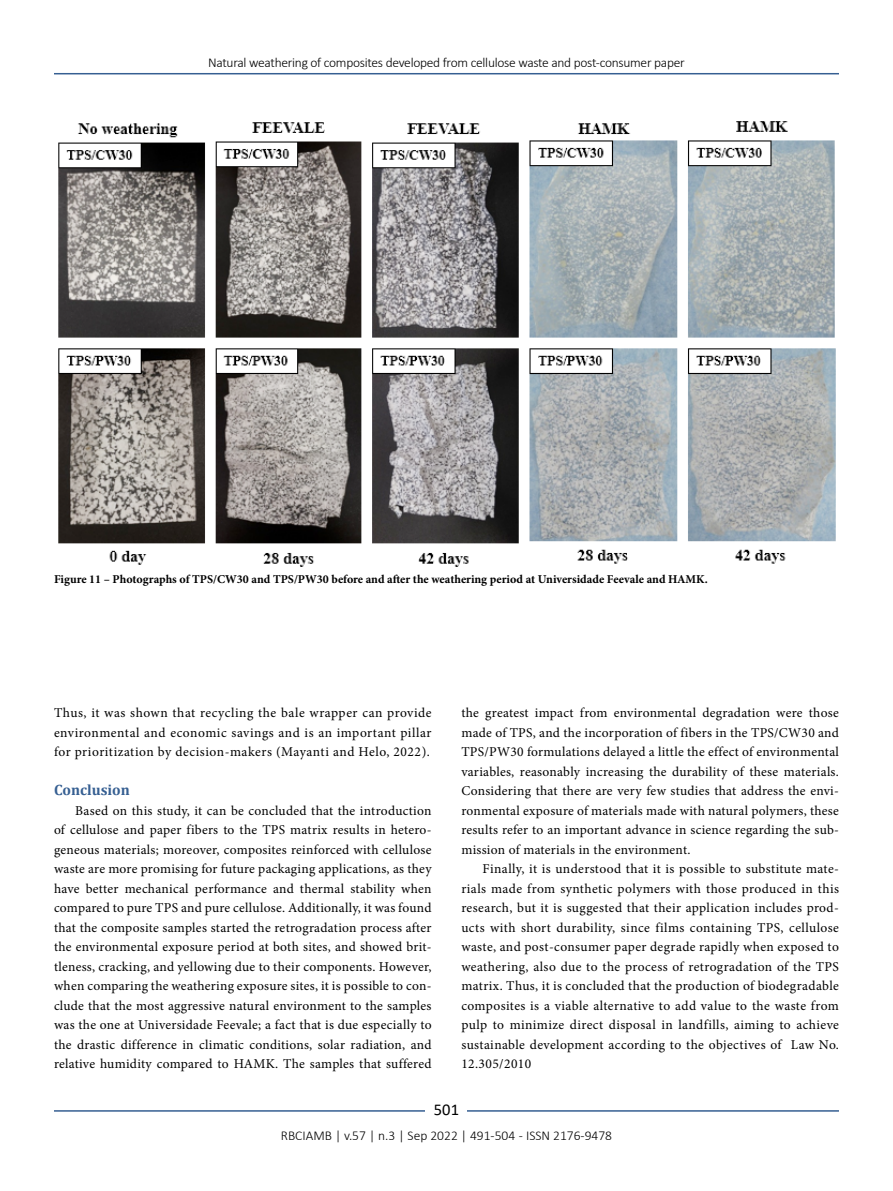
<style>
.page{position:relative;width:893px;height:1191px;background:#fff}
.page>*{position:absolute;margin:0;border:0;box-sizing:border-box;transform-origin:0 0}
.t1{font:16.5px "Calibri";color:#000}
.t2{font:700 15px "Cambria";color:#365f92}
.t3{font:13.5px/19.5px "Minion Pro";letter-spacing:.02em;color:#000;text-align:justify}
.t4{font:300 13.5px "Calibri";letter-spacing:-.02em;color:#000}
.t5{font:300 13.5px "Calibri";color:#000}
.t6{font:700 12px "Minion Pro";color:#000}
</style>
<div class="page">
<hr style="left:54px;top:73px;width:785px;height:1px;background:#365f92">
<hr style="left:54px;top:1110px;width:785px;height:1px;background:#365f92">
<div style="left:426px;top:1096px;width:41px;height:26px;background:#fff"></div>
<img style="left:58px;top:121px;width:778px;height:446px">
<p class="t4" style="left:208px;top:54px;width:478px">Natural weathering of composites developed from cellulose waste and post-consumer paper</p>
<p class="t6" style="left:54px;top:571px;width:655px">Figure 11 – Photographs of TPS/CW30 and TPS/PW30 before and after the weathering period at Universidade Feevale and HAMK.</p>
<p class="t3" style="left:54px;top:703px;width:379px">Thus, it was shown that recycling the bale wrapper can provide environmental and economic savings and is an important pillar for prioritization by decision-makers (Mayanti and Helo, 2022).</p>
<p class="t2" style="left:54px;top:779px;width:77px">Conclusion</p>
<p class="t3" style="left:54px;top:801px;width:379px;text-indent:21px">Based on this study, it can be concluded that the introduction of cellulose and paper fibers to the TPS matrix results in hetero&shy;geneous materials; moreover, composites reinforced with cellulose waste are more promising for future packaging applications, as they have better mechanical performance and thermal stability when compared to pure TPS and pure cellulose. Additionally, it was found that the composite samples started the retrogradation process after the environmental exposure period at both sites, and showed brit&shy;tleness, cracking, and yellowing due to their components. However, when comparing the weathering exposure sites, it is possible to con&shy;clude that the most aggressive natural environment to the samples was the one at Universidade Feevale; a fact that is due especially to the drastic difference in climatic conditions, solar radiation, and relative humidity compared to HAMK. The samples that suffered</p>
<p class="t3" style="left:461px;top:703px;width:379px">the greatest impact from environmental degradation were those made of TPS, and the incorporation of fibers in the TPS/CW30 and TPS/PW30 formulations delayed a little the effect of environmental variables, reasonably increasing the durability of these materials.<br>Considering that there are very few studies that address the envi&shy;ronmental exposure of materials made with natural polymers, these results refer to an important advance in science regarding the sub&shy;mission of materials in the environment.</p>
<p class="t3" style="left:461px;top:859px;width:379px;text-indent:21px">Finally, it is understood that it is possible to substitute mate&shy;rials made from synthetic polymers with those produced in this research, but it is suggested that their application includes prod&shy;ucts with short durability, since films containing TPS, cellulose waste, and post-consumer paper degrade rapidly when exposed to weathering, also due to the process of retrogradation of the TPS matrix. Thus, it is concluded that the production of biodegradable composites is a viable alternative to add value to the waste from pulp to minimize direct disposal in landfills, aiming to achieve sustainable development according to the objectives of Law No.<br>12.305/2010</p>
<p class="t1" style="left:434px;top:1098px;width:27px">501</p>
<p class="t5" style="left:281px;top:1126px;width:333px">RBCIAMB | v.57 | n.3 | Sep 2022 | 491-504 - ISSN 2176-9478</p>
</div>
